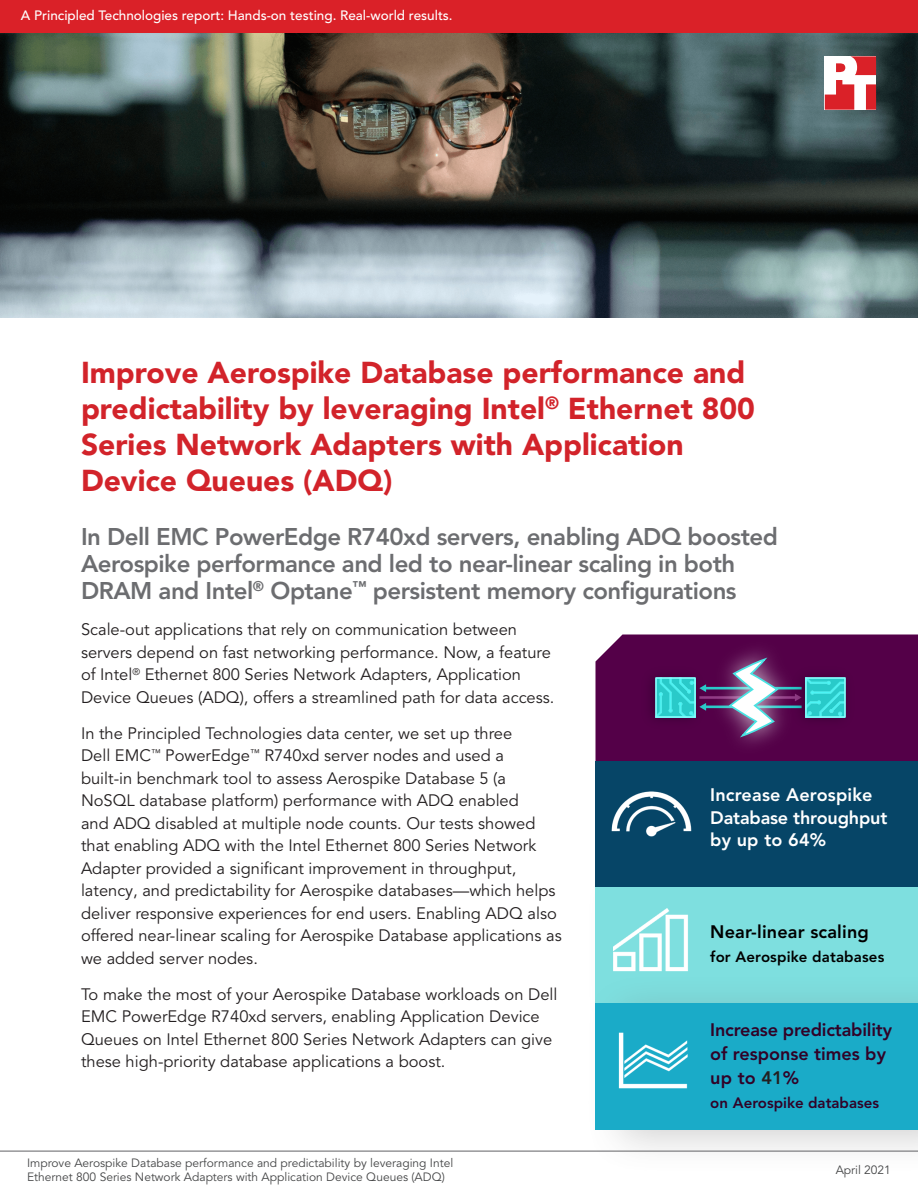
<style>
.page{position:relative;width:918px;height:1188px;background:#fff}
.page>*{position:absolute;margin:0;border:0;box-sizing:border-box;transform-origin:0 0}
.t1{font:900 30px/36px "Avenir LT Pro";color:#d2232a}
.t2{font:800 24px/27px "Avenir LT Pro";letter-spacing:-.02em;color:#6c6d70}
.t3{font:800 18px/24px "Avenir LT Pro";letter-spacing:-.01em;color:#310227}
.t4{font:800 18px/22.5px "Avenir LT Pro";letter-spacing:-.01em;color:#fff}
.t5{font:800 18px "Avenir LT Pro";letter-spacing:.01em;color:#000}
.t6{font:16.5px/22.5px "Avenir LT Pro";color:#231f20}
.t7{font:800 15px "Avenir LT Pro";letter-spacing:.01em;color:#000}
.t8{font:800 15px "Avenir LT Pro";color:#310227}
.t9{font:500 13.5px "Avenir LT Pro";color:#fff}
.t10{font:12px/14.4px "Avenir LT Pro";color:#454647}
.s1{color:#231f20}
</style>
<div class="page">
<div style="left:584px;top:854px;width:334px;height:194px;background:#666;opacity:.3"></div>
<div style="left:596px;top:885px;width:322px;height:119px;background:#7edfdf"></div>
<svg style="left:595px;top:634px;width:323px;height:128px"></svg>
<div style="left:805px;top:677px;width:41px;height:41px;border:2px solid #82fcfb"></div>
<img style="left:0;top:32px;width:918px;height:285px">
<div style="left:596px;top:761px;width:322px;height:125px;background:#064567"></div>
<div style="left:584px;top:972px;width:334px;height:202px;background:#666;opacity:.3"></div>
<div style="left:596px;top:1003px;width:322px;height:127px;background:#1aabc8"></div>
<img style="left:611px;top:791px;width:81px;height:46px">
<img style="left:618px;top:1032px;width:70px;height:57px">
<img style="left:614px;top:908px;width:97px;height:75px">
<hr style="left:0;top:1151px;width:918px;height:1px;background:#616164">
<div style="left:0;top:0;width:918px;height:32px;background:#da2128"></div>
<svg style="left:825px;top:56px;width:51px;height:54px"></svg>
<p class="t9" style="left:21px;top:8px;width:433px">A Principled Technologies report: Hands-on testing. Real-world results.</p>
<p class="t1" style="left:81px;top:355px;width:676px">Improve Aerospike Database performance and predictability by leveraging Intel<sup>®</sup> Ethernet 800<br>Series Network Adapters with Application</p>
<p class="t1" style="left:81px;top:463px;width:313px">Device Queues (ADQ)</p>
<p class="t2" style="left:81px;top:523px;width:699px">In Dell EMC PowerEdge R740xd servers, enabling ADQ boosted<br>Aerospike performance and led to near-linear scaling in both<br>DRAM and Intel<sup>®</sup> Optane<sup>™</sup> persistent memory configurations</p>
<p class="t6" style="left:81px;top:618px;width:475px">Scale-out applications that rely on communication between servers depend on fast networking performance. Now, a feature of Intel<sup>®</sup> Ethernet 800 Series Network Adapters, Application Device Queues (ADQ), offers a streamlined path for data access.</p>
<p class="t6" style="left:81px;top:722px;width:482px">In the Principled Technologies data center, we set up three<br>Dell EMC<sup>™</sup> PowerEdge<sup>™</sup> R740xd server nodes and used a<br>built-in benchmark tool to assess Aerospike Database 5 (a NoSQL database platform) performance with ADQ enabled<br>and ADQ disabled at multiple node counts. Our tests showed that enabling ADQ with the Intel Ethernet 800 Series Network Adapter provided a significant improvement in throughput, latency, and predictability for Aerospike databases—which helps deliver responsive experiences for end users. Enabling ADQ also offered near-linear scaling for Aerospike Database applications as we added server nodes.</p>
<p class="t6" style="left:81px;top:983px;width:478px">To make the most of your Aerospike Database workloads on Dell EMC PowerEdge R740xd servers, enabling Application Device Queues on Intel Ethernet 800 Series Network Adapters can give these high-priority database applications a boost.</p>
<p class="t4" style="left:710px;top:784px;width:179px">Increase Aerospike<br>Database throughput by up to 64%</p>
<p class="t5" style="left:710px;top:922px;width:160px">Near-linear scaling</p>
<p class="t7" style="left:710px;top:948px;width:176px">for Aerospike databases</p>
<p class="t3" style="left:710px;top:1018px;width:183px">Increase predictability of response times by up to <span class="s1">41</span>%</p>
<p class="t8" style="left:710px;top:1094px;width:170px">on Aerospike databases</p>
<p class="t10" style="left:27px;top:1156px;width:428px">Improve Aerospike Database performance and predictability by leveraging Intel<br>Ethernet 800 Series Network Adapters with Application Device Queues (ADQ)</p>
<p class="t10" style="left:836px;top:1163px;width:57px">April 2021</p>
</div>
